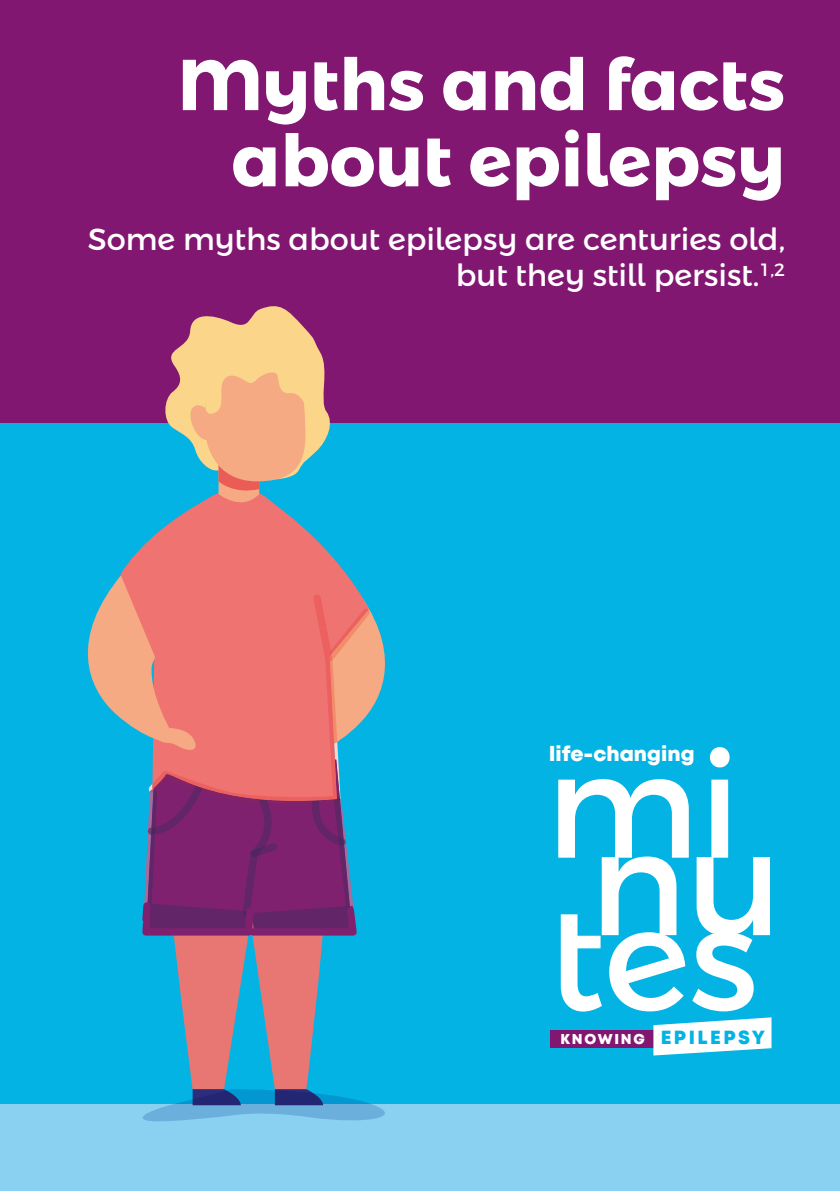
<style>
.page{position:relative;width:840px;height:1191px;background:#fff}
.page>*{position:absolute;margin:0;border:0;box-sizing:border-box;transform-origin:0 0}
.t1{font:146.6px "Montserrat Alternates";color:#fff}
.t2{font:700 71.8px/76.2px "Montserrat Alternates";color:#fff;text-align:right}
.t3{font:30.4px/36.6px "Montserrat Alternates";color:#fff;text-align:right}
.t4{font:20.6px "Mont Heavy DEMO";color:#fff}
.t5{font:19px "Mont Heavy DEMO";letter-spacing:.13em;color:#03b3e3}
.s1{font-size:14.2px;color:#fff}
</style>
<div class="page">
<div style="left:0;top:72px;width:839px;height:1062px;background:#03b3e3"></div>
<div style="left:0;top:1104px;width:839px;height:87px;background:#8ad0f0"></div>
<div style="left:0;top:0;width:839px;height:422px;background:#821772"></div>
<svg style="left:161px;top:935px;width:167px;height:154px;fill:#e87773"></svg>
<svg style="left:68px;top:306px;width:335px;height:629px"></svg>
<svg style="left:143px;top:1089px;width:242px;height:33px"></svg>
<div style="left:550px;top:1030px;width:140px;height:18px;background:#821772"></div>
<svg style="left:653px;top:1017px;width:118px;height:38px"></svg>
<h2 class="t2" style="left:178px;top:48px;width:608px">Myths and facts about epilepsy</h2>
<p class="t3" style="left:88px;top:220px;width:698px">Some myths about epilepsy are centuries old, but they still persist.<sup>1,2</sup></p>
<p class="t4" style="left:549px;top:742px;width:147px">life-changing</p>
<h1 class="t1" style="left:545px;top:715px;width:196px">mi</h1>
<h1 class="t1" style="left:589px;top:793px;width:195px">nu</h1>
<h1 class="t1" style="left:550px;top:868px;width:209px">tes</h1>
<p class="t5" style="left:560px;top:1026px;width:206px"><span class="s1">KNOWING</span> EPILEPSY</p>
</div>
